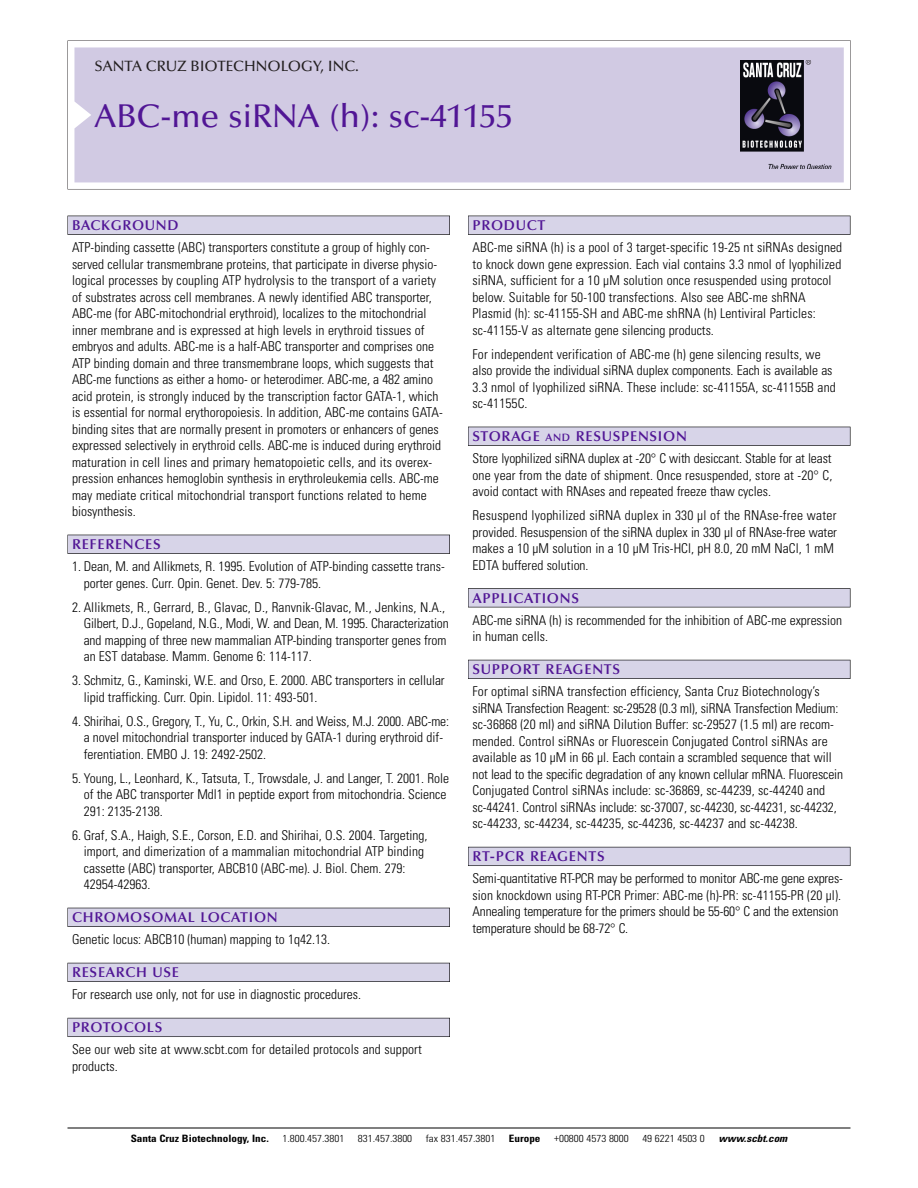
<style>
.page{position:relative;width:918px;height:1188px;background:#fff}
.page>*{position:absolute;margin:0;border:0;box-sizing:border-box;transform-origin:0 0}
.t1{font:500 33px "Optima";color:#511695}
.t2{font:500 15px "Optima";color:#231f20}
.t3{font:600 14.25px "Optima";letter-spacing:.05em;color:#511695}
.t4{font:300 condensed 13.5px/16.5px "Univers";color:#000}
.t5{font:300 condensed 10.2px "Univers";color:#000;scale:1.1 1}
.t6{font:700 condensed 10.2px "Univers";color:#000;scale:1.1 1}
.t7{font:italic 700 condensed 10.2px "Univers";color:#000;scale:1.1 1}
.s1{font-size:10.65px}
</style>
<div class="page">
<svg style="left:74px;top:41px;width:777px;height:148px"></svg>
<div style="left:74px;top:47px;width:770px;height:135px;background:#d1cae3"></div>
<img style="left:741px;top:60px;width:90px;height:108px">
<div style="left:68px;top:216px;width:382px;height:19px;background:#535256"></div>
<div style="left:68px;top:216px;width:381px;height:18px;background:#d7d4e8"></div>
<div style="left:68px;top:535px;width:382px;height:19px;background:#525156"></div>
<div style="left:68px;top:535px;width:381px;height:18px;background:#d7d4e8"></div>
<div style="left:68px;top:908px;width:382px;height:19px;background:#515057"></div>
<div style="left:68px;top:908px;width:381px;height:18px;background:#d7d4e8"></div>
<div style="left:68px;top:963px;width:382px;height:19px;background:#535259"></div>
<div style="left:68px;top:963px;width:381px;height:18px;background:#d7d4e8"></div>
<div style="left:68px;top:1018px;width:382px;height:19px;background:#595860"></div>
<div style="left:68px;top:1018px;width:381px;height:18px;background:#d7d4e8"></div>
<div style="left:468px;top:216px;width:382px;height:19px;background:#535256"></div>
<div style="left:468px;top:216px;width:382px;height:18px;background:#d7d4e8"></div>
<div style="left:468px;top:427px;width:382px;height:19px;background:#525156"></div>
<div style="left:468px;top:427px;width:382px;height:18px;background:#d7d4e8"></div>
<div style="left:468px;top:588px;width:382px;height:19px;background:#545357"></div>
<div style="left:468px;top:589px;width:382px;height:18px;background:#d7d4e8"></div>
<div style="left:468px;top:660px;width:382px;height:19px;background:#535259"></div>
<div style="left:468px;top:660px;width:382px;height:18px;background:#d7d4e8"></div>
<div style="left:468px;top:847px;width:382px;height:19px;background:#595860"></div>
<div style="left:468px;top:847px;width:382px;height:18px;background:#d7d4e8"></div>
<hr style="left:68px;top:1128px;width:782px;height:1px;background:#000">
<p class="t2" style="left:94px;top:60px;width:266px">SANTA CRUZ BIOTECHNOLOGY, INC.</p>
<p class="t1" style="left:94px;top:102px;width:420px">ABC-me siRNA (h): sc-41155</p>
<p class="t3" style="left:72px;top:219px;width:108px">BACKGROUND</p>
<p class="t4" style="left:72px;top:240px;width:372px">ATP-binding cassette (ABC) transporters constitute a group of highly con&shy;served cellular transmembrane proteins, that participate in diverse physio&shy;logical processes by coupling ATP hydrolysis to the transport of a variety of substrates across cell membranes. A newly identified ABC transporter, ABC-me (for ABC-mitochondrial erythroid), localizes to the mitochondrial inner membrane and is expressed at high levels in erythroid tissues of embryos and adults. ABC-me is a half-ABC transporter and comprises one ATP binding domain and three transmembrane loops, which suggests that ABC-me functions as either a homo- or heterodimer. ABC-me, a 482 amino acid protein, is strongly induced by the transcription factor GATA-1, which is essential for normal erythoropoiesis. In addition, ABC-me contains GATA&shy;binding sites that are normally present in promoters or enhancers of genes expressed selectively in erythroid cells. ABC-me is induced during erythroid maturation in cell lines and primary hematopoietic cells, and its overex&shy;pression enhances hemoglobin synthesis in erythroleukemia cells. ABC-me may mediate critical mitochondrial transport functions related to heme biosynthesis.</p>
<p class="t3" style="left:72px;top:538px;width:90px">REFERENCES</p>
<p class="t4" style="left:84px;top:559px;width:363px;text-indent:-12px">1. Dean, M. and Allikmets, R. 1995. Evolution of ATP-binding cassette trans&shy;porter genes. Curr. Opin. Genet. Dev. 5: 779-785.</p>
<p class="t4" style="left:84px;top:600px;width:367px;text-indent:-12px">2. Allikmets, R., Gerrard, B., Glavac, D., Ranvnik-Glavac, M., Jenkins, N.A., Gilbert, D.J., Gopeland, N.G., Modi, W. and Dean, M. 1995. Characterization and mapping of three new mammalian ATP-binding transporter genes from an EST database. Mamm. Genome 6: 114-117.</p>
<p class="t4" style="left:84px;top:673px;width:362px;text-indent:-12px">3. Schmitz, G., Kaminski, W.E. and Orso, E. 2000. ABC transporters in cellular lipid trafficking. Curr. Opin. Lipidol. 11: 493-501.</p>
<p class="t4" style="left:84px;top:714px;width:367px;text-indent:-12px">4. Shirihai, O.S., Gregory, T., Yu, C., Orkin, S.H. and Weiss, M.J. 2000. ABC-me: a novel mitochondrial transporter induced by GATA-1 during erythroid dif&shy;ferentiation. EMBO J. 19: 2492-2502.</p>
<p class="t4" style="left:84px;top:771px;width:367px;text-indent:-12px">5. Young, L., Leonhard, K., Tatsuta, T., Trowsdale, J. and Langer, T. 2001. Role of the ABC transporter Mdl1 in peptide export from mitochondria. Science<br>291: 2135-2138.</p>
<p class="t4" style="left:84px;top:828px;width:345px;text-indent:-12px">6. Graf, S.A., Haigh, S.E., Corson, E.D. and Shirihai, O.S. 2004. Targeting, import, and dimerization of a mammalian mitochondrial ATP binding cassette (ABC) transporter, ABCB10 (ABC-me). J. Biol. Chem. 279:<br>42954-42963.</p>
<p class="t3" style="left:72px;top:911px;width:207px">CHROMOSOMAL LOCATION</p>
<p class="t4" style="left:72px;top:933px;width:260px">Genetic locus: ABCB10 (human) mapping to 1q42.13.</p>
<p class="t3" style="left:72px;top:966px;width:109px">RESEARCH USE</p>
<p class="t4" style="left:72px;top:988px;width:291px">For research use only, not for use in diagnostic procedures.</p>
<p class="t3" style="left:72px;top:1021px;width:92px">PROTOCOLS</p>
<p class="t4" style="left:72px;top:1043px;width:351px">See our web site at www.scbt.com for detailed protocols and support products.</p>
<p class="t3" style="left:473px;top:219px;width:74px">PRODUCT</p>
<p class="t4" style="left:473px;top:240px;width:371px">ABC-me siRNA (h) is a pool of 3 target-specific 19-25 nt siRNAs designed to knock down gene expression. Each vial contains 3.3 nmol of lyophilized siRNA, sufficient for a 10 µM solution once resuspended using protocol below. Suitable for 50-100 transfections. Also see ABC-me shRNA Plasmid (h): sc-41155-SH and ABC-me shRNA (h) Lentiviral Particles: sc-41155-V as alternate gene silencing products.</p>
<p class="t4" style="left:473px;top:347px;width:365px">For independent verification of ABC-me (h) gene silencing results, we also provide the individual siRNA duplex components. Each is available as 3.3 nmol of lyophilized siRNA. These include: sc-41155A, sc-41155B and sc-41155C.</p>
<p class="t3" style="left:473px;top:430px;width:216px">STORAGE <span class="s1">AND</span> RESUSPENSION</p>
<p class="t4" style="left:473px;top:451px;width:361px;text-align:justify">Store lyophilized siRNA duplex at -20° C with desiccant. Stable for at least one year from the date of shipment. Once resuspended, store at -20° C, avoid contact with RNAses and repeated freeze thaw cycles.</p>
<p class="t4" style="left:473px;top:508px;width:366px">Resuspend lyophilized siRNA duplex in 330 µl of the RNAse-free water provided. Resuspension of the siRNA duplex in 330 µl of RNAse-free water makes a 10 µM solution in a 10 µM Tris-HCl, pH 8.0, 20 mM NaCl, 1 mM EDTA buffered solution.</p>
<p class="t3" style="left:473px;top:592px;width:108px">APPLICATIONS</p>
<p class="t4" style="left:473px;top:613px;width:371px">ABC-me siRNA (h) is recommended for the inhibition of ABC-me expression in human cells.</p>
<p class="t3" style="left:473px;top:663px;width:149px">SUPPORT REAGENTS</p>
<p class="t4" style="left:473px;top:685px;width:372px">For optimal siRNA transfection efficiency, Santa Cruz Biotechnology’s siRNA Transfection Reagent: sc-29528 (0.3 ml), siRNA Transfection Medium: sc-36868 (20 ml) and siRNA Dilution Buffer: sc-29527 (1.5 ml) are recom&shy;mended. Control siRNAs or Fluorescein Conjugated Control siRNAs are available as 10 µM in 66 µl. Each contain a scrambled sequence that will not lead to the specific degradation of any known cellular mRNA. Fluorescein Conjugated Control siRNAs include: sc-36869, sc-44239, sc-44240 and sc-44241. Control siRNAs include: sc-37007, sc-44230, sc-44231, sc-44232, sc-44233, sc-44234, sc-44235, sc-44236, sc-44237 and sc-44238.</p>
<p class="t3" style="left:473px;top:850px;width:134px">RT-PCR REAGENTS</p>
<p class="t4" style="left:473px;top:872px;width:372px">Semi-quantitative RT-PCR may be performed to monitor ABC-me gene expres&shy;sion knockdown using RT-PCR Primer: ABC-me (h)-PR: sc-41155-PR (20 µl).<br>Annealing temperature for the primers should be 55-60° C and the extension temperature should be 68-72° C.</p>
<p class="t6" style="left:131px;top:1135px;width:127px">Santa Cruz Biotechnology, Inc.</p>
<p class="t5" style="left:282px;top:1135px;width:58px">1.800.457.3801</p>
<p class="t5" style="left:358px;top:1135px;width:51px">831.457.3800</p>
<p class="t5" style="left:426px;top:1135px;width:65px">fax 831.457.3801</p>
<p class="t6" style="left:509px;top:1135px;width:30px">Europe</p>
<p class="t5" style="left:554px;top:1135px;width:69px">+00800 4573 8000</p>
<p class="t5" style="left:642px;top:1135px;width:58px">49 6221 4503 0</p>
<p class="t7" style="left:719px;top:1135px;width:66px">www.scbt.com</p>
</div>
